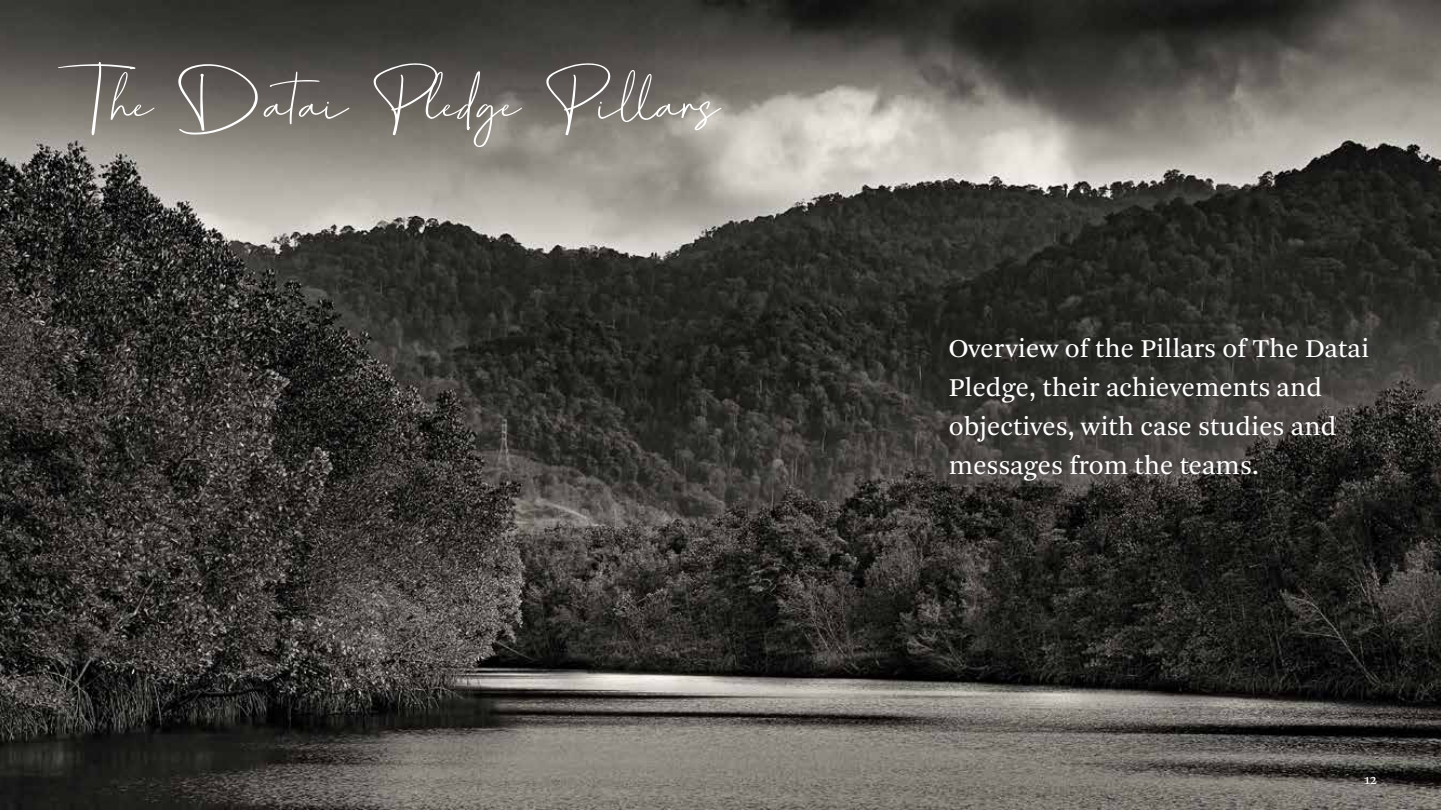
<style>
.page{position:relative;width:1441px;height:810px;background:#fff}
.page>*{position:absolute;margin:0;border:0;box-sizing:border-box;transform-origin:0 0}
.t1{font:63px "Port Harcourt";color:#fff}
.t2{font:27px/39px "Arnhem Datai Blond";color:#fff}
.t3{font:15px "Arnhem Datai Blond";color:#fff}
</style>
<div class="page">
<img style="left:0;top:0;width:1440px;height:810px">
<div style="left:906px;top:294px;width:503px;height:229px;background:#000;opacity:.75"></div>
<h1 class="t1" style="left:58px;top:65px;width:664px">The Datai Pledge Pillars</h1>
<p class="t2" style="left:948px;top:329px;width:422px">Overview of the Pillars of The Datai<br>Pledge, their achievements and objectives, with case studies and messages from the teams.</p>
<p class="t3" style="left:1363px;top:769px;width:15px">12</p>
</div>
